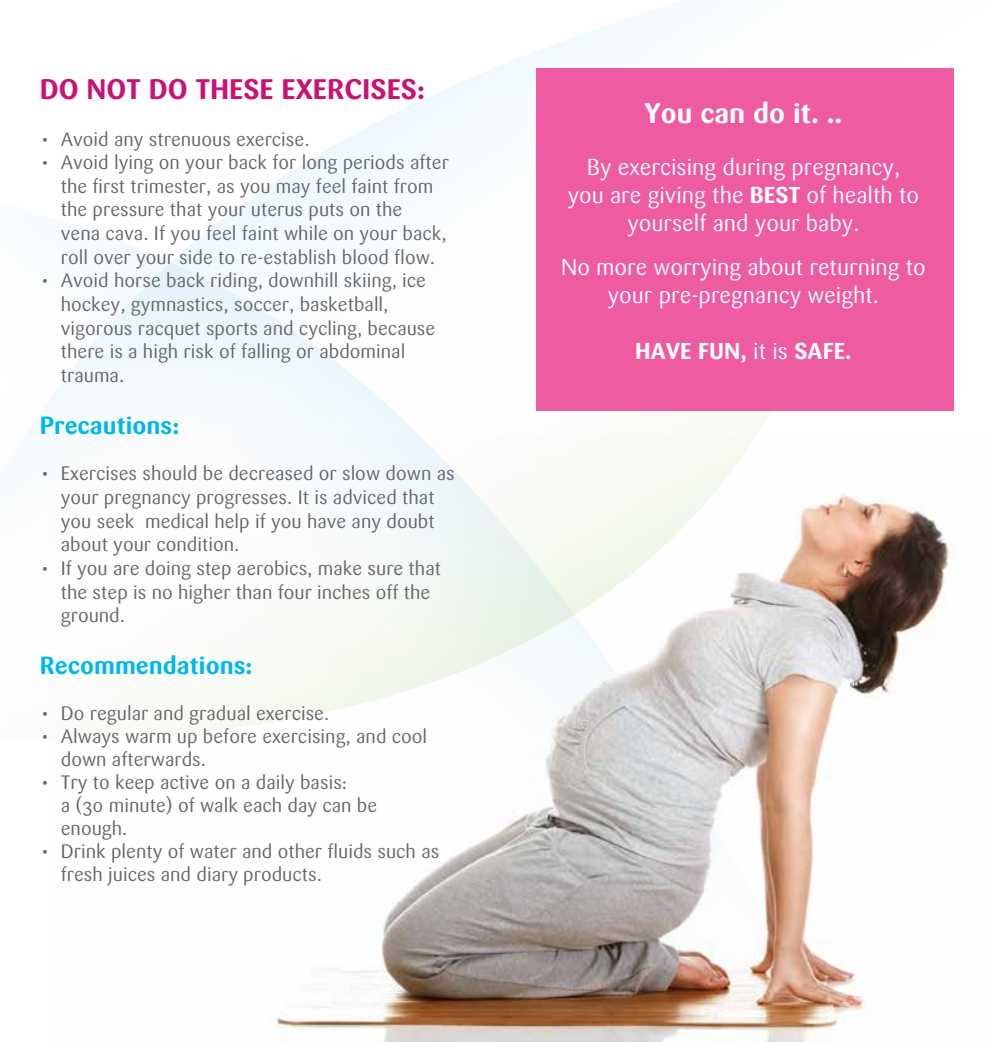
<style>
.page{position:relative;width:993px;height:1042px;background:#fff}
.page>*{position:absolute;margin:0;border:0;box-sizing:border-box;transform-origin:0 0}
.t1{font:700 28px "Sari";color:#ca1275}
.t2{font:700 28px "Sari";color:#fff}
.t3{font:700 24.5px "Sari";color:#00b7ec}
.t4{font:22.75px/28px "Sari";color:#fff;text-align:center}
.t5{font:700 22.75px "Sari";color:#fff}
.t6{font:19.25px/23.6px "Sari";color:#656669}
.s1{font-weight:700}
.s2{font-weight:400}
</style>
<div class="page">
<img style="left:648px;top:410px;width:157px;height:26px">
<img style="left:441px;top:13px;width:513px;height:78px">
<img style="left:49px;top:436px;width:907px;height:606px">
<div style="left:536px;top:68px;width:416px;height:342px;background:#ef5ba1"></div>
<h1 class="t1" style="left:40px;top:73px;width:386px">DO NOT DO THESE EXERCISES:</h1>
<p class="t6" style="left:40px;top:127px;width:271px">• Avoid any strenuous exercise.</p>
<p class="t6" style="left:61px;top:151px;width:389px;text-indent:-21px">• Avoid lying on your back for long periods after the first trimester, as you may feel faint from the pressure that your uterus puts on the<br>vena cava. If you feel faint while on your back, roll over your side to re-establish blood flow.</p>
<p class="t6" style="left:61px;top:269px;width:376px;text-indent:-21px">• Avoid horse back riding, downhill skiing, ice hockey, gymnastics, soccer, basketball, vigorous racquet sports and cycling, because there is a high risk of falling or abdominal trauma.</p>
<p class="t3" style="left:40px;top:411px;width:141px">Precautions:</p>
<p class="t6" style="left:61px;top:462px;width:395px;text-indent:-21px">• Exercises should be decreased or slow down as your pregnancy progresses. It is adviced that you seek medical help if you have any doubt about your condition.</p>
<p class="t6" style="left:61px;top:556px;width:381px;text-indent:-21px">• If you are doing step aerobics, make sure that the step is no higher than four inches off the ground.</p>
<p class="t3" style="left:40px;top:651px;width:214px">Recommendations:</p>
<p class="t6" style="left:40px;top:702px;width:291px">• Do regular and gradual exercise.</p>
<p class="t6" style="left:61px;top:725px;width:368px;line-height:22.8px;text-indent:-21px">• Always warm up before exercising, and cool down afterwards.</p>
<p class="t6" style="left:61px;top:771px;width:318px;line-height:22.8px;text-indent:-21px">• Try to keep active on a daily basis:<br>a (30 minute) of walk each day can be enough.</p>
<p class="t6" style="left:61px;top:840px;width:380px;line-height:22.8px;text-indent:-21px">• Drink plenty of water and other fluids such as fresh juices and diary products.</p>
<h1 class="t2" style="left:644px;top:96px;width:199px">You can do it. ..</h1>
<p class="t4" style="left:567px;top:153px;width:353px">By exercising during pregnancy, you are giving the <span class="s1">BEST</span> of health to yourself and your baby.</p>
<p class="t4" style="left:561px;top:253px;width:366px">No more worrying about returning to your pre-pregnancy weight.</p>
<p class="t5" style="left:635px;top:337px;width:218px">HAVE FUN, <span class="s2">it is</span> SAFE.</p>
</div>
